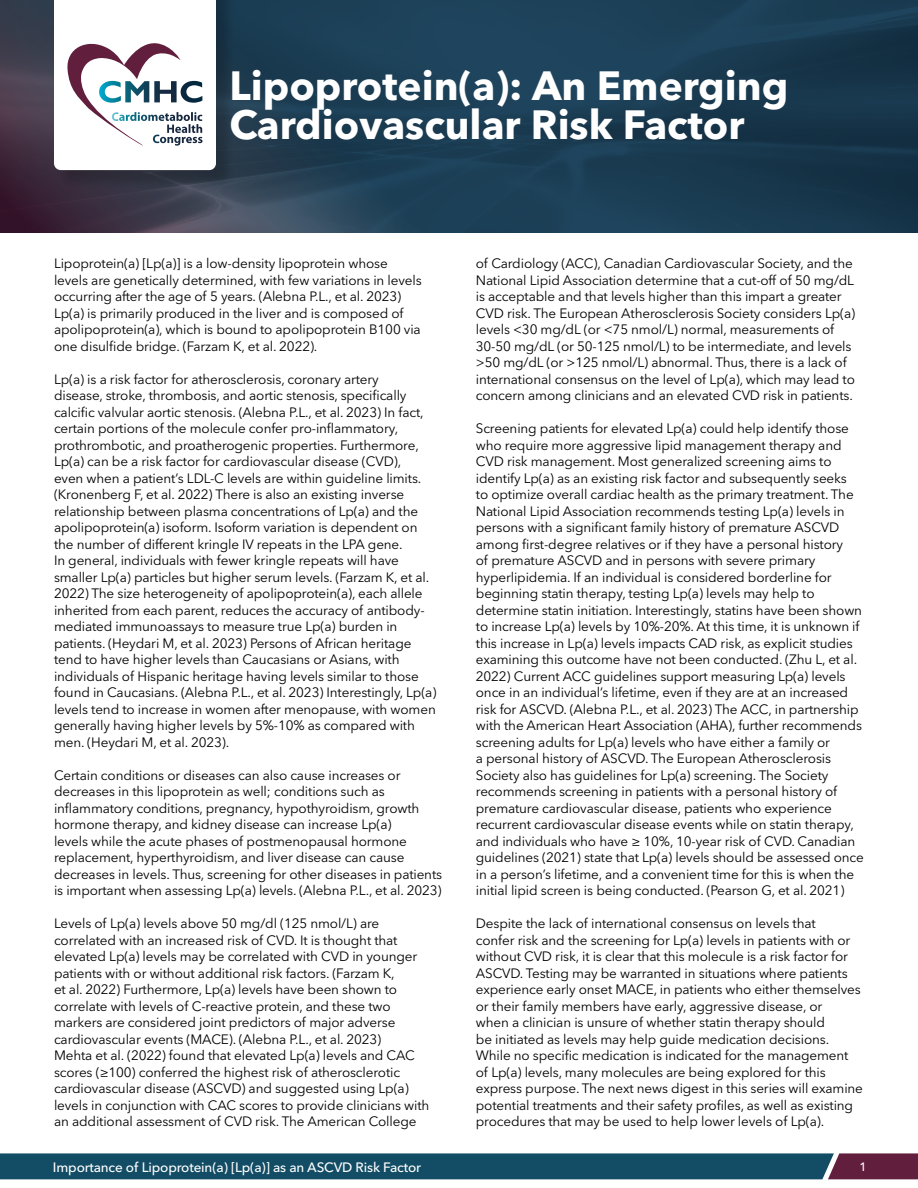
<style>
.page{position:relative;width:918px;height:1188px;background:#fff}
.page>*{position:absolute;margin:0;border:0;box-sizing:border-box;transform-origin:0 0}
.t1{font:700 40.5px/39px "Avenir Next LT Pro";color:#fff}
.t2{font:13.5px/16.5px "Avenir Next LT Pro";letter-spacing:-.01em;color:#000}
.t3{font:500 13.5px "Avenir Next LT Pro";letter-spacing:-.01em;color:#fff}
.t4{font:500 12px "Avenir Next LT Pro";color:#fff}
</style>
<div class="page">
<svg style="left:0;top:0;width:918px;height:232px;background:#203c51"></svg>
<div style="left:56px;top:0;width:179px;height:189px;background:#000;opacity:.2"></div>
<svg style="left:0;top:1153px;width:918px;height:26px;background:#1f4c64"></svg>
<svg style="left:54px;top:0;width:162px;height:170px"></svg>
<h1 class="t1" style="left:230px;top:66px;width:560px">Lipoprotein(a): An Emerging<br>Cardiovascular Risk Factor</h1>
<p class="t2" style="left:54px;top:255px;width:369px">Lipoprotein(a) [Lp(a)] is a low-density lipoprotein whose levels are genetically determined, with few variations in levels occurring after the age of 5 years. (Alebna P.L., et al. 2023)<br>Lp(a) is primarily produced in the liver and is composed of apolipoprotein(a), which is bound to apolipoprotein B100 via one disulfide bridge. (Farzam K, et al. 2022).</p>
<p class="t2" style="left:54px;top:371px;width:384px">Lp(a) is a risk factor for atherosclerosis, coronary artery<br>disease, stroke, thrombosis, and aortic stenosis, specifically calcific valvular aortic stenosis. (Alebna P.L., et al. 2023) In fact, certain portions of the molecule confer pro-inflammatory, prothrombotic, and proatherogenic properties. Furthermore, Lp(a) can be a risk factor for cardiovascular disease (CVD),<br>even when a patient’s LDL-C levels are within guideline limits. (Kronenberg F, et al. 2022) There is also an existing inverse relationship between plasma concentrations of Lp(a) and the apolipoprotein(a) isoform. Isoform variation is dependent on the number of different kringle IV repeats in the LPA gene.<br>In general, individuals with fewer kringle repeats will have smaller Lp(a) particles but higher serum levels. (Farzam K, et al.<br>2022) The size heterogeneity of apolipoprotein(a), each allele inherited from each parent, reduces the accuracy of antibody&shy;mediated immunoassays to measure true Lp(a) burden in patients. (Heydari M, et al. 2023) Persons of African heritage tend to have higher levels than Caucasians or Asians, with individuals of Hispanic heritage having levels similar to those found in Caucasians. (Alebna P.L., et al. 2023) Interestingly, Lp(a) levels tend to increase in women after menopause, with women generally having higher levels by 5%-10% as compared with men. (Heydari M, et al. 2023).</p>
<p class="t2" style="left:54px;top:767px;width:390px">Certain conditions or diseases can also cause increases or decreases in this lipoprotein as well; conditions such as inflammatory conditions, pregnancy, hypothyroidism, growth hormone therapy, and kidney disease can increase Lp(a)<br>levels while the acute phases of postmenopausal hormone replacement, hyperthyroidism, and liver disease can cause decreases in levels. Thus, screening for other diseases in patients is important when assessing Lp(a) levels. (Alebna P.L., et al. 2023)</p>
<p class="t2" style="left:54px;top:915px;width:377px">Levels of Lp(a) levels above 50 mg/dl (125 nmol/L) are correlated with an increased risk of CVD. It is thought that elevated Lp(a) levels may be correlated with CVD in younger patients with or without additional risk factors. (Farzam K,<br>et al. 2022) Furthermore, Lp(a) levels have been shown to correlate with levels of C-reactive protein, and these two markers are considered joint predictors of major adverse cardiovascular events (MACE). (Alebna P.L., et al. 2023)<br>Mehta et al. (2022) found that elevated Lp(a) levels and CAC scores (≥100) conferred the highest risk of atherosclerotic cardiovascular disease (ASCVD) and suggested using Lp(a) levels in conjunction with CAC scores to provide clinicians with an additional assessment of CVD risk. The American College</p>
<p class="t2" style="left:476px;top:255px;width:381px">of Cardiology (ACC), Canadian Cardiovascular Society, and the National Lipid Association determine that a cut-off of 50 mg/dL is acceptable and that levels higher than this impart a greater CVD risk. The European Atherosclerosis Society considers Lp(a) levels &lt;30 mg/dL (or &lt;75 nmol/L) normal, measurements of 30-50 mg/dL (or 50-125 nmol/L) to be intermediate, and levels &gt;50 mg/dL (or &gt;125 nmol/L) abnormal. Thus, there is a lack of international consensus on the level of Lp(a), which may lead to concern among clinicians and an elevated CVD risk in patients.</p>
<p class="t2" style="left:476px;top:420px;width:390px">Screening patients for elevated Lp(a) could help identify those who require more aggressive lipid management therapy and CVD risk management. Most generalized screening aims to identify Lp(a) as an existing risk factor and subsequently seeks<br>to optimize overall cardiac health as the primary treatment. The National Lipid Association recommends testing Lp(a) levels in persons with a significant family history of premature ASCVD among first-degree relatives or if they have a personal history<br>of premature ASCVD and in persons with severe primary hyperlipidemia. If an individual is considered borderline for beginning statin therapy, testing Lp(a) levels may help to determine statin initiation. Interestingly, statins have been shown to increase Lp(a) levels by 10%-20%. At this time, it is unknown if this increase in Lp(a) levels impacts CAD risk, as explicit studies examining this outcome have not been conducted. (Zhu L, et al.<br>2022) Current ACC guidelines support measuring Lp(a) levels once in an individual’s lifetime, even if they are at an increased risk for ASCVD. (Alebna P.L., et al. 2023) The ACC, in partnership with the American Heart Association (AHA), further recommends screening adults for Lp(a) levels who have either a family or<br>a personal history of ASCVD. The European Atherosclerosis Society also has guidelines for Lp(a) screening. The Society recommends screening in patients with a personal history of premature cardiovascular disease, patients who experience recurrent cardiovascular disease events while on statin therapy, and individuals who have ≥ 10%, 10-year risk of CVD. Canadian guidelines (2021) state that Lp(a) levels should be assessed once in a person’s lifetime, and a convenient time for this is when the initial lipid screen is being conducted. (Pearson G, et al. 2021)</p>
<p class="t2" style="left:476px;top:915px;width:389px">Despite the lack of international consensus on levels that<br>confer risk and the screening for Lp(a) levels in patients with or without CVD risk, it is clear that this molecule is a risk factor for ASCVD. Testing may be warranted in situations where patients experience early onset MACE, in patients who either themselves or their family members have early, aggressive disease, or<br>when a clinician is unsure of whether statin therapy should<br>be initiated as levels may help guide medication decisions.<br>While no specific medication is indicated for the management of Lp(a) levels, many molecules are being explored for this express purpose. The next news digest in this series will examine potential treatments and their safety profiles, as well as existing procedures that may be used to help lower levels of Lp(a).</p>
<p class="t3" style="left:53px;top:1159px;width:370px">Importance of Lipoprotein(a) [Lp(a)] as an ASCVD Risk Factor</p>
<p class="t4" style="left:860px;top:1160px;width:9px">1</p>
</div>
